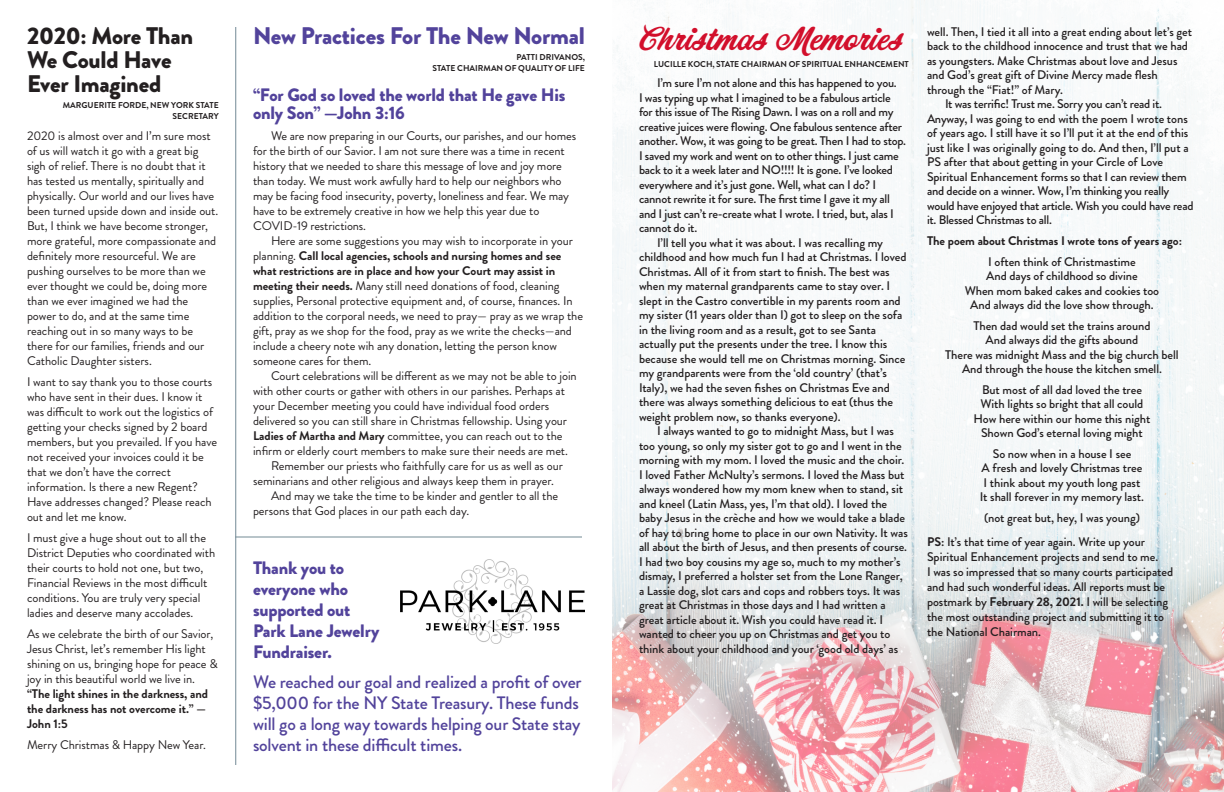
<style>
.page{position:relative;width:1224px;height:792px;background:#fff}
.page>*{position:absolute;margin:0;border:0;box-sizing:border-box;transform-origin:0 0}
.Headline_2{font:30px "Corner Store JF";color:#d20f2b}
.Headline{font:900 24px/24px "Brandon Grotesque";letter-spacing:-.01em;color:#231f20}
.Headline-2{font:900 24px "Brandon Grotesque";letter-spacing:-.01em;color:#52439b}
.Subhead{font:500 18px/21px "Brandon Grotesque";letter-spacing:-.01em;color:#52439b}
.Subhead-2{font:900 18px/21px "Brandon Grotesque";letter-spacing:-.01em;color:#52439b}
.Sub_sub{font:900 18px/18px "Brandon Grotesque";letter-spacing:-.01em;color:#52439b}
.Body_Copy{font:500 12.5px/14.5px "Brandon Grotesque";letter-spacing:-.005em;color:#231f20}
.Body_Copy-2{font:12.5px/15px "Brandon Grotesque";letter-spacing:-.005em;color:#231f20}
.No_Indent{font:12.5px/15px "Brandon Grotesque";letter-spacing:-.005em;color:#231f20}
.No_Indent-2{font:500 12.5px/14.5px "Brandon Grotesque";letter-spacing:-.005em;color:#231f20;text-align:center}
.No_Indent-3{font:700 12.5px "Brandon Grotesque";letter-spacing:-.005em;color:#231f20}
.Byline{font:700 8.5px/10.5px "Brandon Grotesque";color:#231f20;text-align:right}
.s1{font-weight:700}
</style>
<div class="page">
<img style="left:612px;top:0;width:612px;height:792px">
<hr style="left:235px;top:27px;width:1px;height:738px;background:#738a95">
<hr style="left:235px;top:536px;width:347px;height:2px;background:#738a95">
<img style="left:401px;top:559px;width:184px;height:85px">
<p class="Headline" style="left:27px;top:24px;width:168px">2020: More Than<br>We Could Have<br>Ever Imagined</p>
<p class="Byline" style="left:63px;top:100px;width:158px">MARGUERITE FORDE, NEW YORK STATE<br>SECRETARY</p>
<p class="No_Indent" style="left:27px;top:128px;width:193px">2020 is almost over and I’m sure most of us will watch it go with a great big sigh of relief. There is no doubt that it has tested us mentally, spiritually and physically. Our world and our lives have been turned upside down and inside out.<br>But, I think we have become stronger, more grateful, more compassionate and definitely more resourceful. We are pushing ourselves to be more than we ever thought we could be, doing more than we ever imagined we had the power to do, and at the same time reaching out in so many ways to be there for our families, friends and our Catholic Daughter sisters.</p>
<p class="No_Indent" style="left:27px;top:374px;width:192px">I want to say thank you to those courts who have sent in their dues. I know it was difficult to work out the logistics of getting your checks signed by 2 board members, but you prevailed. If you have not received your invoices could it be that we don’t have the correct information. Is there a new Regent?<br>Have addresses changed? Please reach out and let me know.</p>
<p class="No_Indent" style="left:27px;top:530px;width:190px">I must give a huge shout out to all the District Deputies who coordinated with their courts to hold not one, but two, Financial Reviews in the most difficult conditions. You are truly very special ladies and deserve many accolades.</p>
<p class="No_Indent" style="left:27px;top:626px;width:192px">As we celebrate the birth of our Savior, Jesus Christ, let’s remember His light shining on us, bringing hope for peace &amp; joy in this beautiful world we live in. <span class="s1">“The light shines in the darkness, and the darkness has not overcome it.” — John 1:5</span></p>
<p class="No_Indent" style="left:27px;top:737px;width:181px">Merry Christmas &amp; Happy New Year.</p>
<p class="Headline-2" style="left:253px;top:19px;width:334px">New Practices For The New Normal</p>
<p class="Byline" style="left:432px;top:52px;width:154px">PATTI DRIVANOS,<br>STATE CHAIRMAN OF QUALITY OF LIFE</p>
<p class="Sub_sub" style="left:253px;top:86px;width:314px">“For God so loved the world that He gave His only Son” —John 3:16</p>
<p class="Body_Copy-2" style="left:253px;top:128px;width:325px;text-indent:18px">We are now preparing in our Courts, our parishes, and our homes for the birth of our Savior. I am not sure there was a time in recent history that we needed to share this message of love and joy more than today. We must work awfully hard to help our neighbors who may be facing food insecurity, poverty, loneliness and fear. We may have to be extremely creative in how we help this year due to COVID-19 restrictions.</p>
<p class="Body_Copy-2" style="left:253px;top:233px;width:332px;text-indent:18px">Here are some suggestions you may wish to incorporate in your planning. <span class="s1">Call local agencies, schools and nursing homes and see what restrictions are in place and how your Court may assist in meeting their needs.</span> Many still need donations of food, cleaning supplies, Personal protective equipment and, of course, finances. In addition to the corporal needs, we need to pray— pray as we wrap the gift, pray as we shop for the food, pray as we write the checks—and include a cheery note wih any donation, letting the person know someone cares for them.</p>
<p class="Body_Copy-2" style="left:253px;top:368px;width:325px;text-indent:18px">Court celebrations will be different as we may not be able to join with other courts or gather with others in our parishes. Perhaps at your December meeting you could have individual food orders delivered so you can still share in Christmas fellowship. Using your <span class="s1">Ladies of Martha and Mary</span> committee, you can reach out to the infirm or elderly court members to make sure their needs are met.</p>
<p class="Body_Copy-2" style="left:253px;top:458px;width:311px;text-indent:18px">Remember our priests who faithfully care for us as well as our seminarians and other religious and always keep them in prayer.</p>
<p class="Body_Copy-2" style="left:253px;top:488px;width:307px;text-indent:18px">And may we take the time to be kinder and gentler to all the persons that God places in our path each day.</p>
<p class="Subhead-2" style="left:253px;top:558px;width:128px">Thank you to everyone who supported out<br>Park Lane Jewelry<br>Fundraiser.</p>
<p class="Subhead" style="left:253px;top:672px;width:330px">We reached our goal and realized a profit of over $5,000 for the NY State Treasury. These funds will go a long way towards helping our State stay solvent in these difficult times.</p>
<p class="Headline_2" style="left:639px;top:17px;width:265px">Christmas Memories</p>
<p class="Byline" style="left:654px;top:59px;width:256px">LUCILLE KOCH, STATE CHAIRMAN OF SPIRITUAL ENHANCEMENT</p>
<p class="Body_Copy" style="left:639px;top:76px;width:269px;text-indent:18px">I’m sure I’m not alone and this has happened to you.<br>I was typing up what I imagined to be a fabulous article for this issue of The Rising Dawn. I was on a roll and my creative juices were flowing. One fabulous sentence after another. Wow, it was going to be great. Then I had to stop.<br>I saved my work and went on to other things. I just came back to it a week later and NO!!!! It is gone. I’ve looked everywhere and it’s just gone. Well, what can I do? I cannot rewrite it for sure. The first time I gave it my all and I just can’t re-create what I wrote. I tried, but, alas I cannot do it.</p>
<p class="Body_Copy" style="left:639px;top:235px;width:269px;text-indent:18px">I’ll tell you what it was about. I was recalling my childhood and how much fun I had at Christmas. I loved Christmas. All of it from start to finish. The best was when my maternal grandparents came to stay over. I slept in the Castro convertible in my parents room and my sister (11 years older than I) got to sleep on the sofa in the living room and as a result, got to see Santa actually put the presents under the tree. I know this because she would tell me on Christmas morning. Since my grandparents were from the ‘old country’ (that’s Italy), we had the seven fishes on Christmas Eve and there was always something delicious to eat (thus the weight problem now, so thanks everyone).</p>
<p class="Body_Copy" style="left:639px;top:424px;width:270px;text-indent:18px">I always wanted to go to midnight Mass, but I was too young, so only my sister got to go and I went in the morning with my mom. I loved the music and the choir.<br>I loved Father McNulty’s sermons. I loved the Mass but always wondered how my mom knew when to stand, sit and kneel (Latin Mass, yes, I’m that old). I loved the baby Jesus in the crèche and how we would take a blade of hay to bring home to place in our own Nativity. It was all about the birth of Jesus, and then presents of course.<br>I had two boy cousins my age so, much to my mother’s dismay, I preferred a holster set from the Lone Ranger, a Lassie dog, slot cars and cops and robbers toys. It was great at Christmas in those days and I had written a great article about it. Wish you could have read it. I wanted to cheer you up on Christmas and get you to think about your childhood and your ‘good old days’ as</p>
<p class="Body_Copy" style="left:927px;top:24px;width:267px">well. Then, I tied it all into a great ending about let’s get back to the childhood innocence and trust that we had as youngsters. Make Christmas about love and Jesus and God’s great gift of Divine Mercy made flesh through the “Fiat!” of Mary.</p>
<p class="Body_Copy" style="left:927px;top:97px;width:268px;text-indent:18px">It was terrific! Trust me. Sorry you can’t read it.<br>Anyway, I was going to end with the poem I wrote tons of years ago. I still have it so I’ll put it at the end of this just like I was originally going to do. And then, I’ll put a PS after that about getting in your Circle of Love Spiritual Enhancement forms so that I can review them and decide on a winner. Wow, I’m thinking you really would have enjoyed that article. Wish you could have read it. Blessed Christmas to all.</p>
<p class="No_Indent-3" style="left:927px;top:232px;width:257px">The poem about Christmas I wrote tons of years ago:</p>
<p class="No_Indent-2" style="left:965px;top:254px;width:196px">I often think of Christmastime<br>And days of childhood so divine<br>When mom baked cakes and cookies too And always did the love show through.</p>
<p class="No_Indent-2" style="left:945px;top:318px;width:235px">Then dad would set the trains around<br>And always did the gifts abound<br>There was midnight Mass and the big church bell And through the house the kitchen smell.</p>
<p class="No_Indent-2" style="left:974px;top:382px;width:178px">But most of all dad loved the tree With lights so bright that all could How here within our home this night Shown God’s eternal loving might</p>
<p class="No_Indent-2" style="left:980px;top:446px;width:166px">So now when in a house I see<br>A fresh and lovely Christmas tree<br>I think about my youth long past<br>It shall forever in my memory last.</p>
<p class="Body_Copy" style="left:984px;top:510px;width:157px">(not great but, hey, I was young)</p>
<p class="No_Indent-2" style="left:927px;top:534px;width:248px;line-height:15px;text-align:left"><span class="s1">PS:</span> It’s that time of year again. Write up your Spiritual Enhancement projects and send to me.<br>I was so impressed that so many courts participated and had such wonderful ideas. All reports must be postmark by <span class="s1">February 28, 2021.</span> I will be selecting the most outstanding project and submitting it to the National Chairman.</p>
</div>
